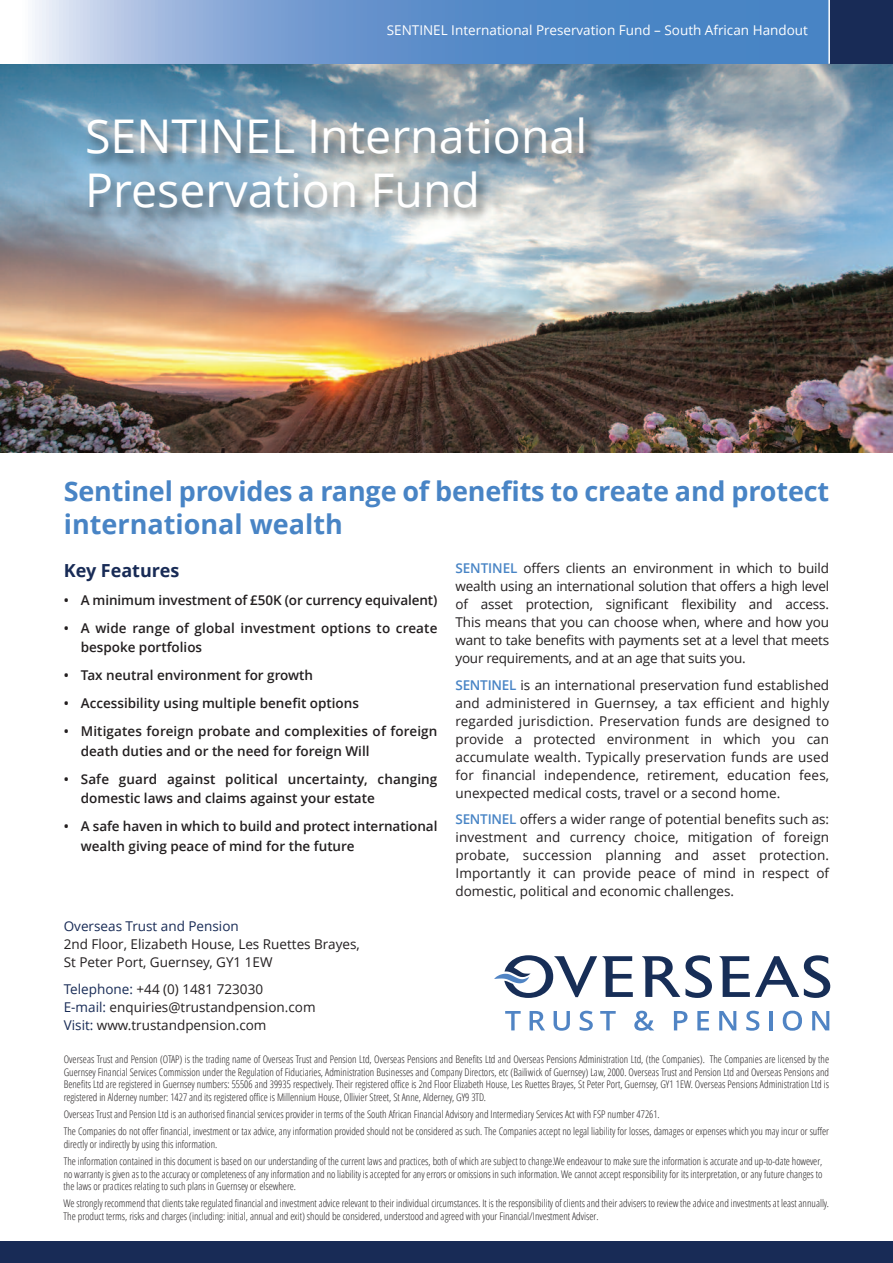
<style>
.page{position:relative;width:893px;height:1263px;background:#fff}
.page>*{position:absolute;margin:0;border:0;box-sizing:border-box;transform-origin:0 0}
.t1{font:46.5px/54px "Open Sans";color:#fff}
.t2{font:700 27px/33px "Open Sans";letter-spacing:-.005em;color:#4884c5}
.t3{font:700 18px "Open Sans";color:#182b56}
.t4{font:13.5px/18px "Open Sans";color:#231f20;text-align:justify}
.t5{font:600 13.5px/19.5px "Open Sans";color:#231f20}
.t6{font:13.5px "Open Sans";color:#fff}
.t7{font:13.5px "Open Sans";color:#182b56}
.t8{font:300 condensed 10.5px/12.8px "Open Sans";color:#231f20}
.s1{font-weight:600;color:#4884c5}
.s2{color:#182b56}
</style>
<div class="page">
<img style="left:0;top:64px;width:893px;height:388px">
<div style="left:0;top:1242px;width:893px;height:21px;background:#182b56"></div>
<svg style="left:642px;top:955px;width:70px;height:43px"></svg>
<svg style="left:719px;top:955px;width:111px;height:43px"></svg>
<svg style="left:505px;top:1011px;width:16px;height:19px"></svg>
<svg style="left:530px;top:1011px;width:15px;height:19px"></svg>
<svg style="left:554px;top:1011px;width:16px;height:20px"></svg>
<svg style="left:580px;top:1011px;width:13px;height:20px"></svg>
<svg style="left:600px;top:1011px;width:16px;height:19px"></svg>
<svg style="left:634px;top:1011px;width:20px;height:20px"></svg>
<svg style="left:674px;top:1011px;width:13px;height:19px"></svg>
<svg style="left:697px;top:1011px;width:12px;height:19px"></svg>
<svg style="left:719px;top:1011px;width:17px;height:19px"></svg>
<svg style="left:746px;top:1011px;width:13px;height:20px"></svg>
<hr style="left:769px;top:1011px;width:3px;height:19px;background:#5084c4">
<svg style="left:783px;top:1011px;width:19px;height:20px"></svg>
<svg style="left:812px;top:1011px;width:17px;height:19px"></svg>
<svg style="left:494px;top:955px;width:139px;height:43px"></svg>
<img style="left:65px;top:104px;width:689px;height:207px">
<svg style="left:32px;top:0;width:796px;height:64px;background:#6f9bd0"></svg>
<div style="left:829px;top:0;width:64px;height:64px;background:#182b56"></div>
<hr style="left:828px;top:0;width:2px;height:64px;background:#fff">
<p class="t6" style="left:387px;top:21px;width:423px">SENTINEL International Preservation Fund – South African Handout</p>
<h1 class="t1" style="left:85px;top:108px;width:504px">SENTINEL International<br>Preservation Fund</h1>
<h2 class="t2" style="left:64px;top:474px;width:767px">Sentinel provides a range of benefits to create and protect international wealth</h2>
<h3 class="t3" style="left:64px;top:557px;width:117px">Key Features</h3>
<p class="t5" style="left:64px;top:590px;width:375px">• A minimum investment of £50K (or currency equivalent)</p>
<p class="t5" style="left:81px;top:618px;width:358px;text-indent:-17px">• A wide range of global investment options to create bespoke portfolios</p>
<p class="t5" style="left:64px;top:665px;width:251px">• Tax neutral environment for growth</p>
<p class="t5" style="left:64px;top:693px;width:297px">• Accessibility using multiple benefit options</p>
<p class="t5" style="left:81px;top:721px;width:358px;text-indent:-17px">• Mitigates foreign probate and complexities of foreign death duties and or the need for foreign Will</p>
<p class="t5" style="left:81px;top:769px;width:358px;text-indent:-17px">• Safe guard against political uncertainty, changing domestic laws and claims against your estate</p>
<p class="t5" style="left:81px;top:816px;width:358px;text-indent:-17px">• A safe haven in which to build and protect international wealth giving peace of mind for the future</p>
<p class="t4" style="left:455px;top:559px;width:375px"><span class="s1">SENTINEL</span> offers clients an environment in which to build wealth using an international solution that offers a high level of asset protection, significant flexibility and access.<br>This means that you can choose when, where and how you want to take benefits with payments set at a level that meets your requirements, and at an age that suits you.</p>
<p class="t4" style="left:455px;top:676px;width:375px"><span class="s1">SENTINEL</span> is an international preservation fund established and administered in Guernsey, a tax efficient and highly regarded jurisdiction. Preservation funds are designed to provide a protected environment in which you can accumulate wealth. Typically preservation funds are used for financial independence, retirement, education fees, unexpected medical costs, travel or a second home.</p>
<p class="t4" style="left:455px;top:810px;width:375px"><span class="s1">SENTINEL</span> offers a wider range of potential benefits such as: investment and currency choice, mitigation of foreign probate, succession planning and asset protection.<br>Importantly it can provide peace of mind in respect of domestic, political and economic challenges.</p>
<p class="t7" style="left:64px;top:917px;width:177px">Overseas Trust and Pension</p>
<p class="t4" style="left:64px;top:935px;width:298px">2nd Floor, Elizabeth House, Les Ruettes Brayes,<br>St Peter Port, Guernsey, GY1 1EW</p>
<p class="t4" style="left:64px;top:979px;width:253px;text-align:left"><span class="s2">Telephone:</span> +44 (0) 1481 723030<br><span class="s2">E-mail:</span> enquiries@trustandpension.com<br><span class="s2">Visit:</span> www.trustandpension.com</p>
<p class="t8" style="left:64px;top:1052px;width:767px;text-align:justify">Overseas Trust and Pension (OTAP) is the trading name of Overseas Trust and Pension Ltd, Overseas Pensions and Benefits Ltd and Overseas Pensions Administration Ltd, (the Companies). The Companies are licensed by the Guernsey Financial Services Commission under the Regulation of Fiduciaries, Administration Businesses and Company Directors, etc (Bailiwick of Guernsey) Law, 2000. Overseas Trust and Pension Ltd and Overseas Pensions and Benefits Ltd are registered in Guernsey numbers: 55506 and 39935 respectively. Their registered office is 2nd Floor Elizabeth House, Les Ruettes Brayes, St Peter Port, Guernsey, GY1 1EW. Overseas Pensions Administration Ltd is registered in Alderney number: 1427 and its registered office is Millennium House, Ollivier Street, St Anne, Alderney, GY9 3TD.</p>
<p class="t8" style="left:64px;top:1105px;width:767px;line-height:17px">Overseas Trust and Pension Ltd is an authorised financial services provider in terms of the South African Financial Advisory and Intermediary Services Act with FSP number 47261.<br>The Companies do not offer financial, investment or tax advice, any information provided should not be considered as such. The Companies accept no legal liability for losses, damages or expenses which you may incur or suffer</p>
<p class="t8" style="left:64px;top:1135px;width:760px;line-height:17px">directly or indirectly by using this information.<br>The information contained in this document is based on our understanding of the current laws and practices, both of which are subject to change.We endeavour to make sure the information is accurate and up-to-date however,</p>
<p class="t8" style="left:64px;top:1167px;width:760px">no warranty is given as to the accuracy or completeness of any information and no liability is accepted for any errors or omissions in such information. We cannot accept responsibility for its interpretation, or any future changes to the laws or practices relating to such plans in Guernsey or elsewhere.</p>
<p class="t8" style="left:64px;top:1197px;width:767px">We strongly recommend that clients take regulated financial and investment advice relevant to their individual circumstances. It is the responsibility of clients and their advisers to review the advice and investments at least annually.<br>The product terms, risks and charges (including: initial, annual and exit) should be considered, understood and agreed with your Financial/Investment Adviser.</p>
</div>
